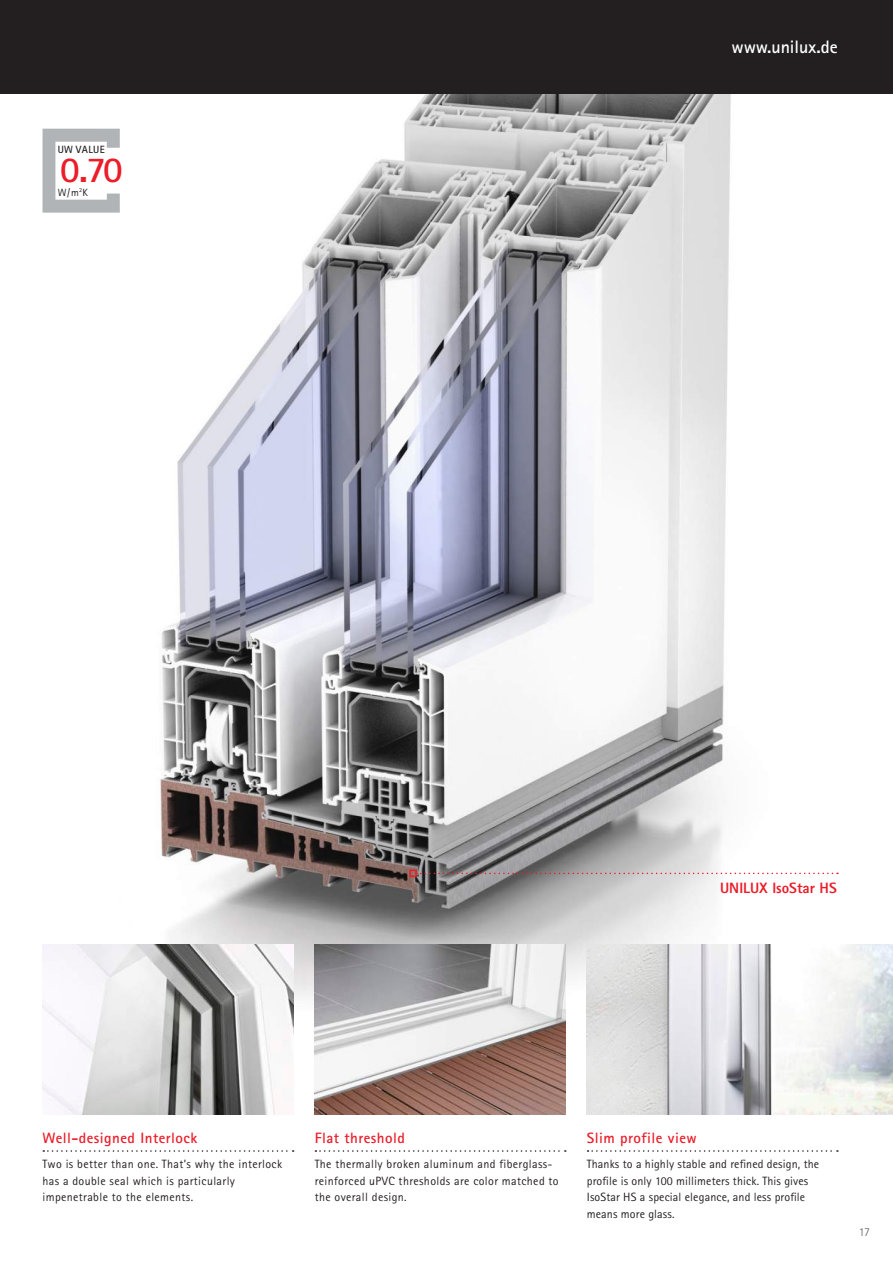
<style>
.page{position:relative;width:893px;height:1263px;background:#fff}
.page>*{position:absolute;margin:0;border:0;box-sizing:border-box;transform-origin:0 0}
.t1{font:700 36.45px "AT Rotis Sans Serif";color:#ec1c29}
.t2{font:700 18px "AT Rotis Sans Serif";letter-spacing:-.005em;color:#fff}
.t3{font:700 15px "AT Rotis Sans Serif";letter-spacing:.03em;color:#ec1c29}
.t4{font:800 15px "AT Rotis Sans Serif";color:#ec1c29}
.t5{font:12px/16.5px "AT Rotis Sans Serif";letter-spacing:.03em;color:#231f20}
.t6{font:12px/16.5px "AT Rotis Sans Serif";letter-spacing:.01em;color:#231f20}
.t7{font:300 12px "AT Rotis Sans Serif";color:#57585a}
.t8{font:700 10.5px "AT Rotis Sans Serif";letter-spacing:.04em;color:#231f20;scale:.96 1}
.t9{font:10.5px "AT Rotis Sans Serif";color:#231f20}
</style>
<div class="page">
<img style="left:42px;top:94px;width:797px;height:926px">
<img style="left:315px;top:944px;width:251px;height:170px">
<img style="left:587px;top:944px;width:306px;height:170px">
<img style="left:43px;top:944px;width:250px;height:170px">
<svg style="left:417px;top:873px;width:421px;height:1px"></svg>
<div style="left:409px;top:870px;width:8px;height:7px;border:2px solid #ec1c29"></div>
<svg style="left:43px;top:129px;width:77px;height:84px"></svg>
<svg style="left:43px;top:1150px;width:251px;height:2px"></svg>
<svg style="left:315px;top:1150px;width:251px;height:2px"></svg>
<svg style="left:588px;top:1150px;width:250px;height:2px"></svg>
<div style="left:0;top:0;width:893px;height:94px;background:#231f20"></div>
<p class="t8" style="left:58px;top:143px;width:50px">UW VALUE</p>
<h1 class="t1" style="left:60px;top:146px;width:64px">0.70</h1>
<p class="t9" style="left:58px;top:186px;width:32px">W/m<sup>2</sup>K</p>
<h2 class="t2" style="left:731px;top:35px;width:108px">www.unilux.de</h2>
<p class="t4" style="left:720px;top:878px;width:118px">UNILUX IsoStar HS</p>
<p class="t3" style="left:43px;top:1128px;width:156px">Well-designed Interlock</p>
<p class="t5" style="left:43px;top:1155px;width:241px">Two is better than one. That’s why the interlock has a double seal which is particularly impenetrable to the elements.</p>
<p class="t3" style="left:315px;top:1128px;width:92px">Flat threshold</p>
<p class="t5" style="left:315px;top:1155px;width:246px">The thermally broken aluminum and fiberglass&shy;reinforced uPVC thresholds are color matched to the overall design.</p>
<p class="t3" style="left:587px;top:1128px;width:111px">Slim profile view</p>
<p class="t6" style="left:587px;top:1155px;width:234px">Thanks to a highly stable and refined design, the profile is only 100 millimeters thick. This gives IsoStar HS a special elegance, and less profile means more glass.</p>
<p class="t7" style="left:859px;top:1225px;width:13px">17</p>
</div>
